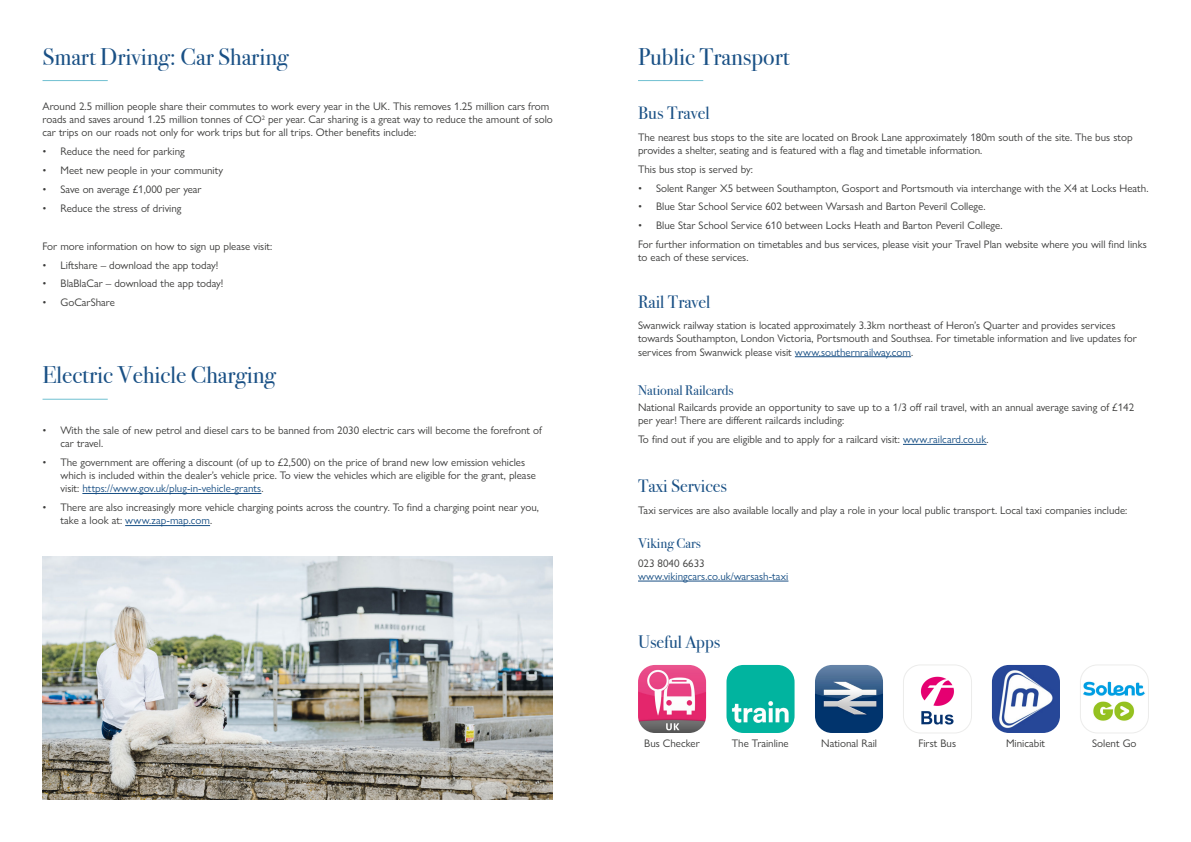
<style>
.page{position:relative;width:1191px;height:842px;background:#fff}
.page>*{position:absolute;margin:0;border:0;box-sizing:border-box;transform-origin:0 0}
.Heading_1{font:24px "Bodoni Svty Two ITCTT";color:#195085}
.Heading_2{font:18px "Bodoni Svty Two ITCTT";color:#195085}
.Heading_3{font:14px "Bodoni Svty Two ITCTT";color:#195085}
.Body{font:11px/13.2px "Gill Sans Nova";color:#3c3c3b}
.Body-2{font:11px/13.2px "Gill Sans Nova";color:#195085}
.s1{color:#195085}
.s2{color:#3c3c3b}
</style>
<div class="page">
<hr style="left:82px;top:493px;width:179px;height:1px;background:#195085">
<hr style="left:125px;top:525px;width:85px;height:1px;background:#195085">
<img style="left:43px;top:557px;width:510px;height:242px">
<hr style="left:795px;top:356px;width:116px;height:1px;background:#195085">
<hr style="left:903px;top:444px;width:83px;height:1px;background:#195085">
<hr style="left:638px;top:581px;width:150px;height:1px;background:#195085">
<img style="left:638px;top:665px;width:68px;height:68px">
<img style="left:905px;top:666px;width:65px;height:67px">
<div style="left:903px;top:664px;width:69px;height:69px;border:1px solid #ececeb;border-radius:17px"></div>
<img style="left:726px;top:665px;width:68px;height:68px">
<img style="left:992px;top:665px;width:68px;height:68px">
<img style="left:815px;top:665px;width:68px;height:68px">
<img style="left:1083px;top:670px;width:62px;height:63px">
<div style="left:1079px;top:664px;width:70px;height:69px;border:1px solid #ececeb;border-radius:17px"></div>
<hr style="left:43px;top:80px;width:65px;height:1px;background:#70c0d1">
<hr style="left:43px;top:399px;width:65px;height:1px;background:#70c0d1">
<hr style="left:638px;top:80px;width:65px;height:1px;background:#70c0d1">
<p class="Heading_1" style="left:43px;top:37px;width:247px">Smart Driving: Car Sharing</p>
<p class="Body" style="left:43px;top:100px;width:512px">Around 2.5 million people share their commutes to work every year in the UK. This removes 1.25 million cars from roads and saves around 1.25 million tonnes of CO<sup>2</sup> per year. Car sharing is a great way to reduce the amount of solo car trips on our roads not only for work trips but for all trips. Other benefits include:</p>
<p class="Body" style="left:43px;top:145px;width:144px">• Reduce the need for parking</p>
<p class="Body" style="left:43px;top:164px;width:182px">• Meet new people in your community</p>
<p class="Body" style="left:43px;top:183px;width:161px">• Save on average £1,000 per year</p>
<p class="Body" style="left:43px;top:201px;width:141px">• Reduce the stress of driving</p>
<p class="Body" style="left:43px;top:239px;width:231px">For more information on how to sign up please visit:</p>
<p class="Body" style="left:43px;top:258px;width:177px">• Liftshare – download the app today!</p>
<p class="Body" style="left:43px;top:277px;width:182px">• BlaBlaCar – download the app today!</p>
<p class="Body" style="left:43px;top:296px;width:74px">• GoCarShare</p>
<p class="Heading_1" style="left:43px;top:355px;width:235px">Electric Vehicle Charging</p>
<p class="Body" style="left:61px;top:423px;width:483px;text-indent:-18px">• With the sale of new petrol and diesel cars to be banned from 2030 electric cars will become the forefront of car travel.</p>
<p class="Body" style="left:61px;top:455px;width:477px;text-indent:-18px">• The government are offering a discount (of up to £2,500) on the price of brand new low emission vehicles which is included within the dealer’s vehicle price. To view the vehicles which are eligible for the grant, please visit: <span class="s1">https://www.gov.uk/plug-in-vehicle-grants</span>.</p>
<p class="Body" style="left:61px;top:501px;width:480px;text-indent:-18px">• There are also increasingly more vehicle charging points across the country. To find a charging point near you, take a look at: <span class="s1">www.zap-map.com</span>.</p>
<p class="Heading_1" style="left:638px;top:37px;width:153px">Public Transport</p>
<p class="Heading_2" style="left:638px;top:98px;width:73px">Bus Travel</p>
<p class="Body" style="left:638px;top:130px;width:496px">The nearest bus stops to the site are located on Brook Lane approximately 180m south of the site. The bus stop provides a shelter, seating and is featured with a flag and timetable information.</p>
<p class="Body" style="left:638px;top:162px;width:116px">This bus stop is served by:</p>
<p class="Body" style="left:638px;top:181px;width:512px">• Solent Ranger X5 between Southampton, Gosport and Portsmouth via interchange with the X4 at Locks Heath.</p>
<p class="Body" style="left:638px;top:200px;width:349px">• Blue Star School Service 602 between Warsash and Barton Peveril College.</p>
<p class="Body" style="left:638px;top:219px;width:366px">• Blue Star School Service 610 between Locks Heath and Barton Peveril College.</p>
<p class="Body" style="left:638px;top:238px;width:510px">For further information on timetables and bus services, please visit your Travel Plan website where you will find links to each of these services.</p>
<p class="Heading_2" style="left:638px;top:287px;width:74px">Rail Travel</p>
<p class="Body" style="left:638px;top:319px;width:500px">Swanwick railway station is located approximately 3.3km northeast of Heron’s Quarter and provides services towards Southampton, London Victoria, Portsmouth and Southsea. For timetable information and live updates for services from Swanwick please visit <span class="s1">www.southernrailway.com</span>.</p>
<p class="Heading_3" style="left:638px;top:379px;width:97px">National Railcards</p>
<p class="Body" style="left:638px;top:401px;width:498px">National Railcards provide an opportunity to save up to a 1/3 off rail travel, with an annual average saving of £142 per year! There are different railcards including:</p>
<p class="Body" style="left:638px;top:433px;width:352px">To find out if you are eligible and to apply for a railcard visit: <span class="s1">www.railcard.co.uk</span>.</p>
<p class="Heading_2" style="left:638px;top:471px;width:90px">Taxi Services</p>
<p class="Body" style="left:638px;top:503px;width:491px">Taxi services are also available locally and play a role in your local public transport. Local taxi companies include:</p>
<p class="Heading_3" style="left:638px;top:532px;width:64px">Viking Cars</p>
<p class="Body-2" style="left:638px;top:556px;width:152px"><span class="s2">023 8040 6633 </span>www.vikingcars.co.uk/warsash-taxi</p>
<p class="Heading_2" style="left:638px;top:627px;width:84px">Useful Apps</p>
<p class="Body" style="left:644px;top:736px;width:57px">Bus Checker</p>
<p class="Body" style="left:918px;top:736px;width:39px">First Bus</p>
<p class="Body" style="left:732px;top:736px;width:58px">The Trainline</p>
<p class="Body" style="left:821px;top:736px;width:57px">National Rail</p>
<p class="Body" style="left:1006px;top:736px;width:41px">Minicabit</p>
<p class="Body" style="left:1092px;top:736px;width:46px">Solent Go</p>
</div>
